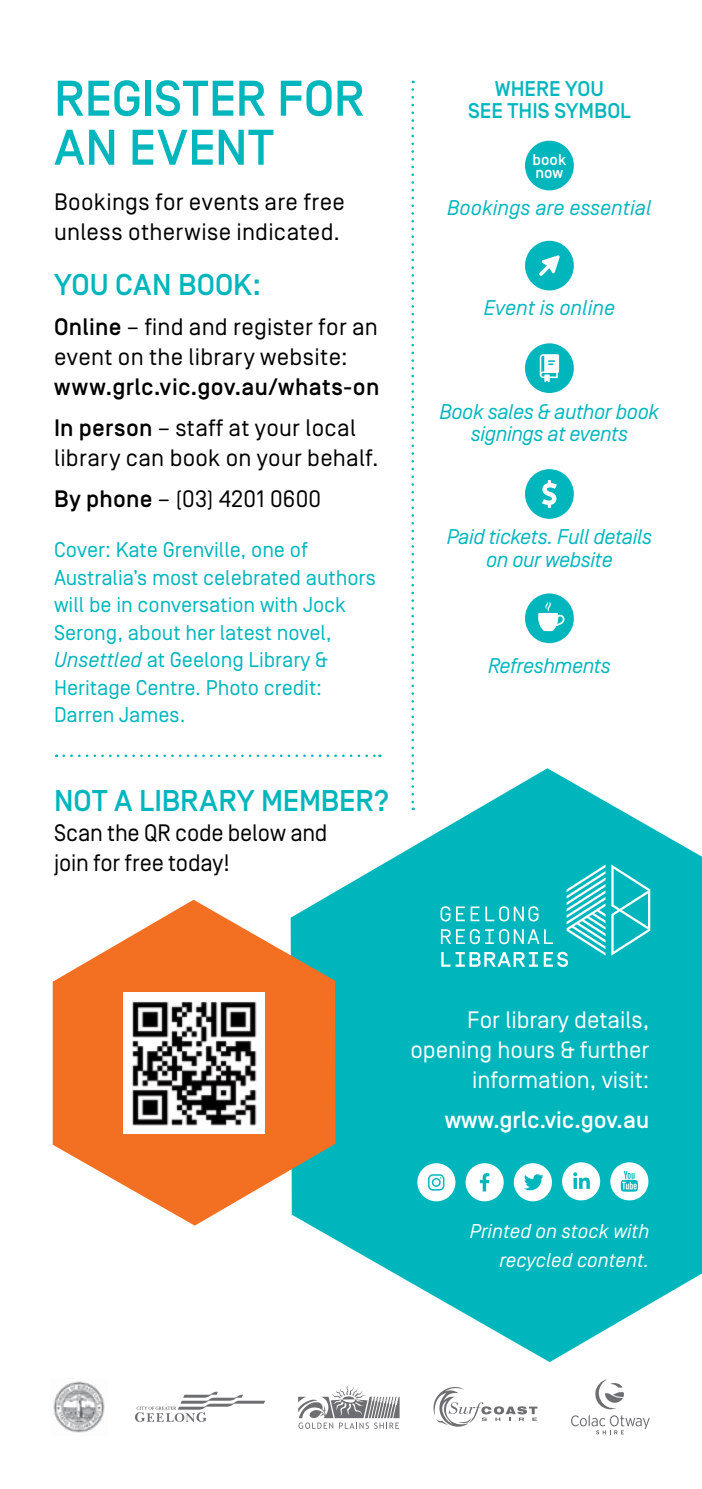
<style>
.page{position:relative;width:702px;height:1489px;background:#fff}
.page>*{position:absolute;margin:0;border:0;box-sizing:border-box;transform-origin:0 0}
.t1{font:500 50px/49px "Simplon BP";color:#00b6bd}
.t2{font:500 30px "Simplon BP";letter-spacing:-.005em;color:#00b6bd}
.t3{font:23.75px/30px "Simplon BP Regular";letter-spacing:.01em;color:#000}
.t4{font:23.75px/30px "Simplon BP Regular";color:#fff;text-align:right}
.t5{font:23.75px/30px "Simplon BP Regular";letter-spacing:-.01em;color:#000}
.t6{font:500 23.75px "Simplon BP";letter-spacing:.015em;color:#000}
.t7{font:500 23.75px "Simplon BP";color:#fff}
.t8{font:21.25px/27.5px "Simplon BP Regular";color:#00b6bd}
.t9{font:italic 21.25px/22.5px "Simplon BP Regular";letter-spacing:-.02em;color:#00b6bd;text-align:center}
.t10{font:italic 21.25px "Simplon BP Regular";color:#00b6bd}
.t11{font:500 21.25px/22.5px "Simplon BP";color:#00b6bd;text-align:center}
.t12{font:italic 20px/29px "Simplon BP Regular";color:#fff;text-align:right}
.t13{font:500 15.5px/13px "Simplon BP";color:#fff}
.s1{font-family:"Simplon BP";font-weight:500}
.s2{font-style:italic}
</style>
<div class="page">
<svg style="left:310px;top:768px;width:392px;height:593px;fill:#00b6bd"></svg>
<div style="left:525px;top:593px;width:49px;height:50px;background:#00b6bd;border-radius:50%"></div>
<svg style="left:538px;top:601px;width:27px;height:30px"></svg>
<div style="left:525px;top:241px;width:49px;height:49px;background:#00b6bd;border-radius:50%"></div>
<svg style="left:539px;top:255px;width:21px;height:21px"></svg>
<svg style="left:440px;top:864px;width:210px;height:102px;background:#24c0c6"></svg>
<div style="left:525px;top:343px;width:49px;height:50px;background:#00b6bd;border-radius:50%"></div>
<svg style="left:539px;top:354px;width:20px;height:28px"></svg>
<svg style="left:411px;top:89px;width:3px;height:721px"></svg>
<div style="left:525px;top:141px;width:49px;height:49px;background:#00b6bd;border-radius:50%"></div>
<svg style="left:53px;top:899px;width:282px;height:326px;fill:#f36f21"></svg>
<svg style="left:560px;top:1162px;width:41px;height:39px"></svg>
<svg style="left:608px;top:1162px;width:42px;height:39px"></svg>
<svg style="left:464px;top:1163px;width:41px;height:39px"></svg>
<svg style="left:512px;top:1163px;width:41px;height:39px"></svg>
<svg style="left:415px;top:1163px;width:42px;height:39px"></svg>
<svg style="left:433px;top:1387px;width:104px;height:40px"></svg>
<svg style="left:135px;top:1391px;width:130px;height:30px"></svg>
<img style="left:53px;top:1381px;width:52px;height:52px">
<svg style="left:298px;top:1385px;width:101px;height:43px"></svg>
<svg style="left:571px;top:1379px;width:78px;height:55px"></svg>
<div style="left:525px;top:469px;width:49px;height:50px;background:#00b6bd;border-radius:50%"></div>
<svg style="left:542px;top:480px;width:15px;height:28px"></svg>
<svg style="left:64px;top:754px;width:316px;height:3px"></svg>
<img style="left:124px;top:992px;width:140px;height:140px">
<h1 class="t1" style="left:54px;top:75px;width:312px">REGISTER FOR<br>AN EVENT</h1>
<p class="t3" style="left:54px;top:186px;width:292px">Bookings for events are free unless otherwise indicated.</p>
<h2 class="t2" style="left:54px;top:267px;width:209px">YOU CAN BOOK:</h2>
<p class="t3" style="left:54px;top:312px;width:325px"><span class="s1">Online</span> – find and register for an event on the library website:</p>
<p class="t6" style="left:54px;top:373px;width:327px">www.grlc.vic.gov.au/whats-on</p>
<p class="t3" style="left:54px;top:412px;width:326px"><span class="s1">In person</span> – staff at your local library can book on your behalf.</p>
<p class="t3" style="left:54px;top:483px;width:268px"><span class="s1">By phone</span> – (03) 4201 0600</p>
<p class="t8" style="left:54px;top:536px;width:323px">Cover: Kate Grenville, one of<br>Australia’s most celebrated authors will be in conversation with Jock<br>Serong, about her latest novel,<br><span class="s2">Unsettled</span> at Geelong Library &amp;<br>Heritage Centre. Photo credit:<br>Darren James.</p>
<h2 class="t2" style="left:54px;top:783px;width:337px">NOT A LIBRARY MEMBER?</h2>
<p class="t5" style="left:54px;top:817px;width:275px">Scan the QR code below and join for free today!</p>
<p class="t11" style="left:468px;top:77px;width:164px">WHERE YOU<br>SEE THIS SYMBOL</p>
<p class="t13" style="left:532px;top:154px;width:35px">book now</p>
<p class="t10" style="left:447px;top:195px;width:206px">Bookings are essential</p>
<p class="t10" style="left:483px;top:295px;width:133px">Event is online</p>
<p class="t9" style="left:439px;top:400px;width:221px">Book sales &amp; author book signings at events</p>
<p class="t9" style="left:446px;top:525px;width:207px">Paid tickets. Full details on our website</p>
<p class="t9" style="left:488px;top:654px;width:124px">Refreshments</p>
<p class="t4" style="left:410px;top:1004px;width:240px">For library details, opening hours &amp; further information, visit:</p>
<p class="t7" style="left:445px;top:1106px;width:206px">www.grlc.vic.gov.au</p>
<p class="t12" style="left:470px;top:1215px;width:181px">Printed on stock with recycled content.</p>
</div>
